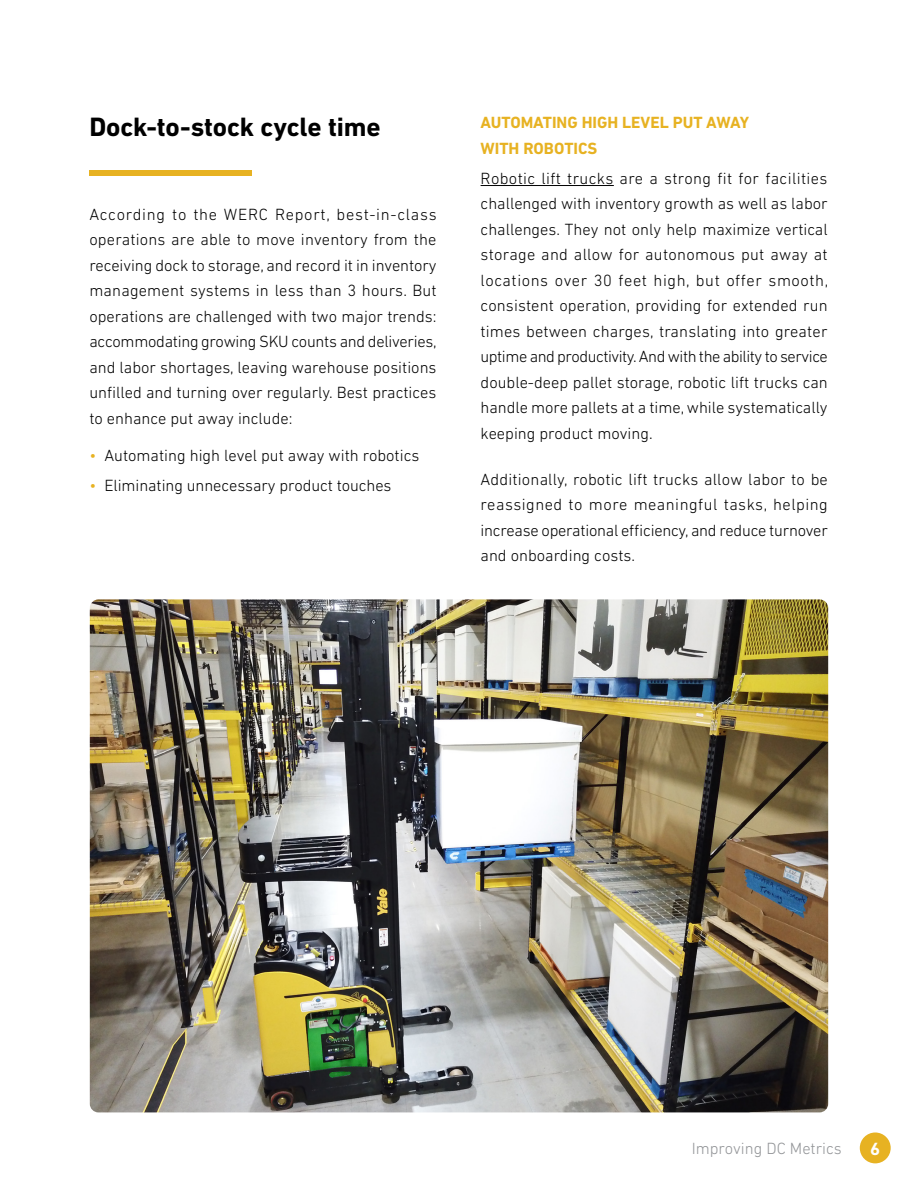
<style>
.page{position:relative;width:918px;height:1188px;background:#fff}
.page>*{position:absolute;margin:0;border:0;box-sizing:border-box;transform-origin:0 0}
.t1{font:700 27px "DIN Next LT Pro";letter-spacing:-.005em;color:#000}
.t2{font:700 18px "DIN Next LT Pro";color:#fff}
.t3{font:300 16.5px/25.5px "DIN Next LT Pro";color:#000;text-align:justify}
.t4{font:700 16.5px/25.5px "DIN Next LT Pro";color:#e7b222}
.t5{font:300 16.5px "DIN Next LT Pro";color:#939598}
.s1{color:#e7b222}
</style>
<div class="page">
<div style="left:860px;top:1132px;width:31px;height:31px;background:#e7b222;border-radius:50%"></div>
<div style="left:89px;top:170px;width:163px;height:5px;background:#e7b222"></div>
<hr style="left:481px;top:185px;width:133px;height:1px;background:#000">
<img style="left:90px;top:599px;width:738px;height:513px">
<h1 class="t1" style="left:89px;top:111px;width:293px">Dock-to-stock cycle time</h1>
<p class="t4" style="left:481px;top:110px;width:270px">AUTOMATING HIGH LEVEL PUT AWAY<br>WITH ROBOTICS</p>
<p class="t3" style="left:481px;top:165px;width:349px">Robotic lift trucks are a strong fit for facilities challenged with inventory growth as well as labor challenges. They not only help maximize vertical storage and allow for autonomous put away at locations over 30 feet high, but offer smooth, consistent operation, providing for extended run times between charges, translating into greater uptime and productivity. And with the ability to service double-deep pallet storage, robotic lift trucks can handle more pallets at a time, while systematically keeping product moving.</p>
<p class="t3" style="left:481px;top:466px;width:349px">Additionally, robotic lift trucks allow labor to be reassigned to more meaningful tasks, helping increase operational efficiency, and reduce turnover and onboarding costs.</p>
<p class="t3" style="left:89px;top:201px;width:349px">According to the WERC Report, best-in-class operations are able to move inventory from the receiving dock to storage, and record it in inventory management systems in less than 3 hours. But operations are challenged with two major trends: accommodating growing SKU counts and deliveries, and labor shortages, leaving warehouse positions unfilled and turning over regularly. Best practices to enhance put away include:</p>
<p class="t3" style="left:89px;top:443px;width:332px"><span class="s1">•</span> Automating high level put away with robotics</p>
<p class="t3" style="left:89px;top:473px;width:304px"><span class="s1">•</span> Eliminating unnecessary product touches</p>
<p class="t5" style="left:692px;top:1139px;width:152px">Improving DC Metrics</p>
<p class="t2" style="left:870px;top:1138px;width:12px">6</p>
</div>
